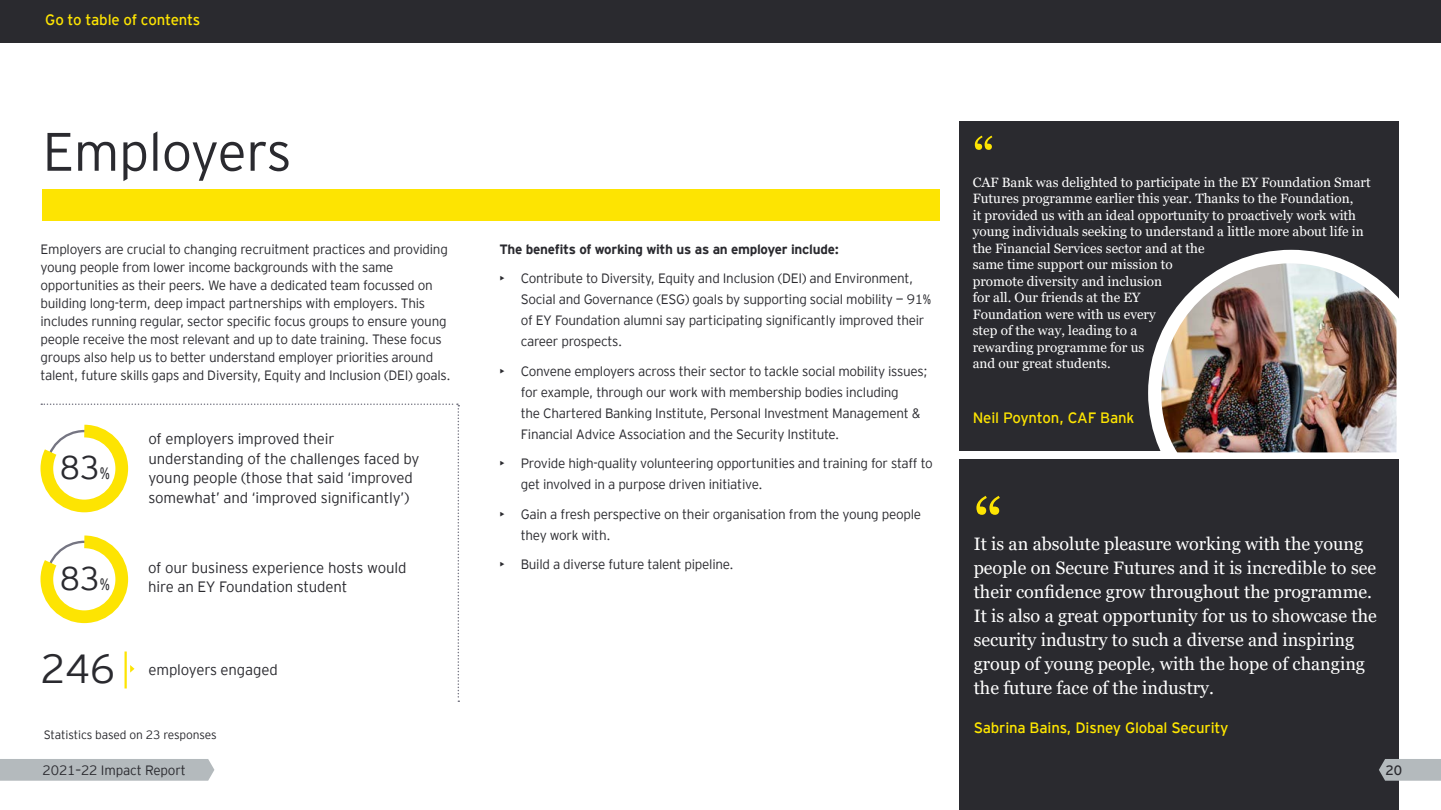
<style>
.page{position:relative;width:1441px;height:810px;background:#fff}
.page>*{position:absolute;margin:0;border:0;box-sizing:border-box;transform-origin:0 0}
.t1{font:72px "Georgia";color:#fde402}
.t2{font:300 54px "EY Interstate";letter-spacing:-.01em;color:#2a2a2f}
.t3{font:54px "Georgia";color:#fde402}
.t4{font:300 40.5px "EY Interstate";color:#2a2a2f}
.t5{font:300 32.7px "EY Interstate";color:#2a2a2f}
.t6{font:18px/24px "Georgia";color:#fff}
.t7{font:300 15px/19.5px "EY Interstate";letter-spacing:-.01em;color:#2a2a2f}
.t8{font:15px "EY Interstate";letter-spacing:-.01em;color:#ffe700}
.t9{font:15px "EY Interstate";letter-spacing:-.01em;color:#fde402}
.t10{font:300 15px "EY Interstate";letter-spacing:-.015em;color:#fde402}
.t11{font:300 13.5px/21px "EY Interstate";letter-spacing:-.02em;color:#2a2a2f}
.t12{font:13.5px/16.5px "Georgia";color:#fff}
.t13{font:700 13.5px "EY Interstate";letter-spacing:-.02em;color:#2a2a2f}
.t14{font:300 13.5px "EY Interstate";color:#2a2a2f}
.t15{font:300 12px "EY Interstate";letter-spacing:-.01em;color:#2a2a2f}
.s1{font-size:16.35px}
</style>
<div class="page">
<div style="left:43px;top:189px;width:897px;height:31px;background:#fde402"></div>
<div style="left:959px;top:122px;width:439px;height:329px;background:#2a2a2f"></div>
<div style="left:1148px;top:250px;width:286px;height:286px;background:#fff;border-radius:50%"></div>
<img style="left:1161px;top:263px;width:235px;height:189px">
<div style="left:959px;top:459px;width:439px;height:351px;background:#2a2a2f"></div>
<svg style="left:40px;top:404px;width:419px;height:298px"></svg>
<div style="left:0;top:0;width:1441px;height:43px;background:#2a2a2f"></div>
<div style="left:0;top:759px;width:214px;height:22px;background:#b4babd"></div>
<svg style="left:1379px;top:759px;width:62px;height:22px"></svg>
<p class="t10" style="left:45px;top:9px;width:157px">Go to table of contents</p>
<h2 class="t2" style="left:43px;top:113px;width:251px">Employers</h2>
<p class="t11" style="left:40px;top:239px;width:411px;line-height:18px">Employers are crucial to changing recruitment practices and providing young people from lower income backgrounds with the same opportunities as their peers. We have a dedicated team focussed on building long-term, deep impact partnerships with employers. This includes running regular, sector specific focus groups to ensure young people receive the most relevant and up to date training. These focus groups also help us to better understand employer priorities around talent, future skills gaps and Diversity, Equity and Inclusion (DEI) goals.</p>
<p class="t13" style="left:500px;top:239px;width:341px">The benefits of working with us as an employer include:</p>
<p class="t11" style="left:521px;top:267px;width:412px;text-indent:-21px">• Contribute to Diversity, Equity and Inclusion (DEI) and Environment, Social and Governance (ESG) goals by supporting social mobility — 91% of EY Foundation alumni say participating significantly improved their career prospects.</p>
<p class="t11" style="left:521px;top:360px;width:408px;text-indent:-21px">• Convene employers across their sector to tackle social mobility issues; for example, through our work with membership bodies including<br>the Chartered Banking Institute, Personal Investment Management &amp; Financial Advice Association and the Security Institute.</p>
<p class="t11" style="left:521px;top:452px;width:413px;text-indent:-21px">• Provide high-quality volunteering opportunities and training for staff to get involved in a purpose driven initiative.</p>
<p class="t11" style="left:521px;top:503px;width:402px;text-indent:-21px">• Gain a fresh perspective on their organisation from the young people they work with.</p>
<p class="t11" style="left:500px;top:553px;width:236px">• Build a diverse future talent pipeline.</p>
<p class="t7" style="left:149px;top:428px;width:272px">of employers improved their understanding of the challenges faced by young people (those that said ‘improved somewhat’ and ‘improved significantly’)</p>
<h3 class="t5" style="left:60px;top:445px;width:52px">83<span class="s1">%</span></h3>
<p class="t7" style="left:148px;top:557px;width:260px">of our business experience hosts would</p>
<h3 class="t5" style="left:60px;top:555px;width:52px">83<span class="s1">%</span></h3>
<p class="t7" style="left:148px;top:577px;width:201px">hire an EY Foundation student</p>
<h3 class="t4" style="left:40px;top:640px;width:76px">246</h3>
<p class="t7" style="left:148px;top:659px;width:131px">employers engaged</p>
<p class="t15" style="left:44px;top:726px;width:174px">Statistics based on 23 responses</p>
<h2 class="t3" style="left:973px;top:125px;width:24px">“</h2>
<p class="t12" style="left:973px;top:174px;width:399px">CAF Bank was delighted to participate in the EY Foundation Smart Futures programme earlier this year. Thanks to the Foundation,<br>it provided us with an ideal opportunity to proactively work with young individuals seeking to understand a little more about life in the Financial Services sector and at the<br>same time support our mission to<br>promote diversity and inclusion<br>for all. Our friends at the EY<br>Foundation were with us every<br>step of the way, leading to a<br>rewarding programme for us<br>and our great students.</p>
<p class="t9" style="left:973px;top:407px;width:163px">Neil Poynton, CAF Bank</p>
<h1 class="t1" style="left:974px;top:481px;width:31px">“</h1>
<p class="t6" style="left:974px;top:532px;width:405px">It is an absolute pleasure working with the young people on Secure Futures and it is incredible to see their confidence grow throughout the programme.<br>It is also a great opportunity for us to showcase the security industry to such a diverse and inspiring group of young people, with the hope of changing the future face of the industry.</p>
<p class="t8" style="left:974px;top:717px;width:256px">Sabrina Bains, Disney Global Security</p>
<p class="t11" style="left:43px;top:759px;width:145px">2021–22 Impact Report</p>
<p class="t14" style="left:1385px;top:761px;width:18px">20</p>
</div>
